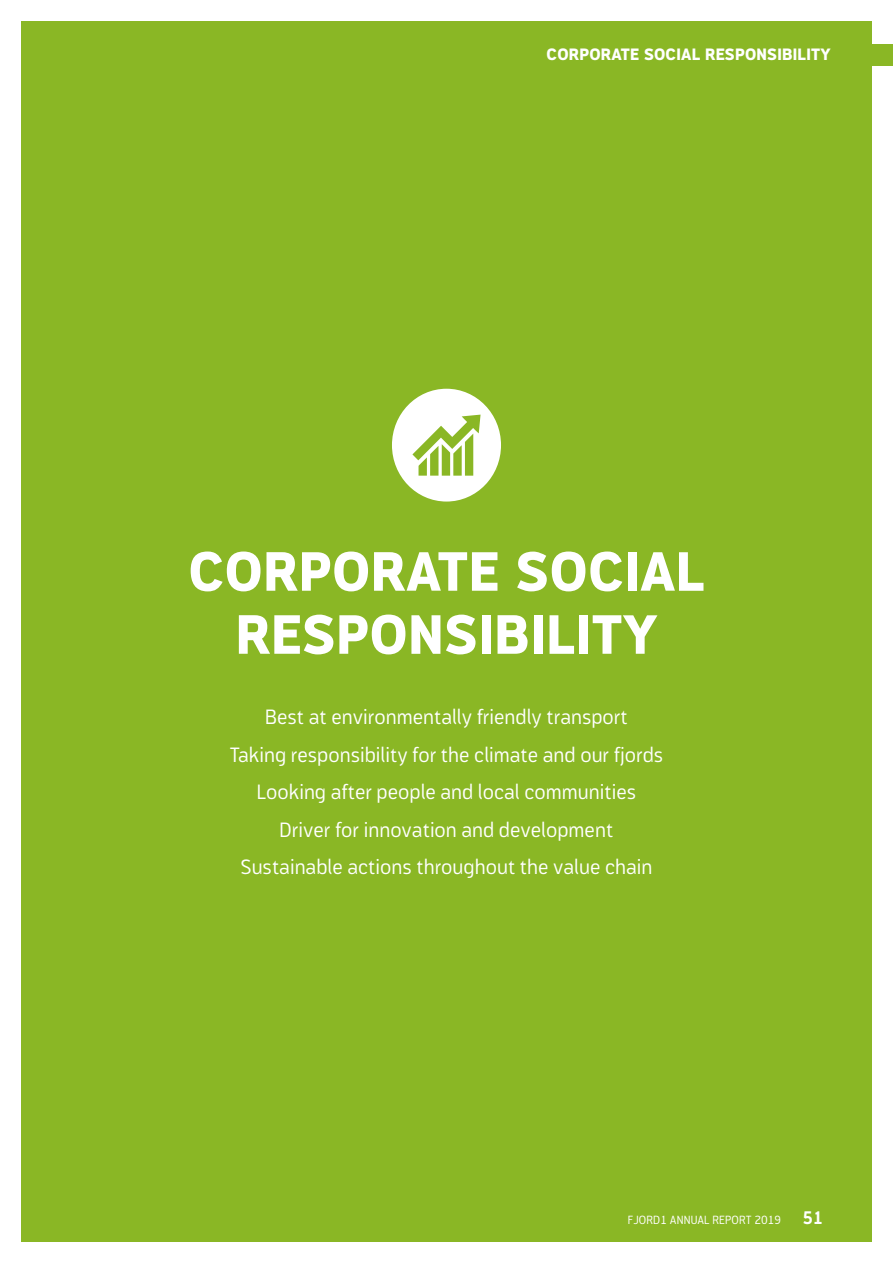
<style>
.page{position:relative;width:893px;height:1263px;background:#fff}
.page>*{position:absolute;margin:0;border:0;box-sizing:border-box;transform-origin:0 0}
.t1{font:800 54px/63px "Modus";letter-spacing:.015em;color:#fff;text-align:center}
.t2{font:300 21px/37.5px "Modus";color:#fff;text-align:center}
.t3{font:800 16.05px "Modus";letter-spacing:.015em;color:#fff}
.t4{font:300 12px "Modus";letter-spacing:.015em;color:#fff}
.s1{font-weight:700;font-size:18px}
</style>
<div class="page">
<div style="left:21px;top:21px;width:851px;height:1221px;background:#8ab725"></div>
<div style="left:392px;top:389px;width:109px;height:112px;background:#fff;border-radius:50%"></div>
<svg style="left:412px;top:415px;width:69px;height:61px"></svg>
<div style="left:837px;top:44px;width:56px;height:22px;background:#8ab725"></div>
<p class="t3" style="left:547px;top:46px;width:285px">CORPORATE SOCIAL RESPONSIBILITY</p>
<h1 class="t1" style="left:189px;top:540px;width:517px">CORPORATE SOCIAL<br>RESPONSIBILITY</h1>
<p class="t2" style="left:230px;top:698px;width:435px">Best at environmentally friendly transport<br>Taking responsibility for the climate and our fjords Looking after people and local communities Driver for innovation and development Sustainable actions throughout the value chain</p>
<p class="t4" style="left:628px;top:1213px;width:197px">FJORD1 ANNUAL REPORT 2019 <span class="s1">51</span></p>
</div>
